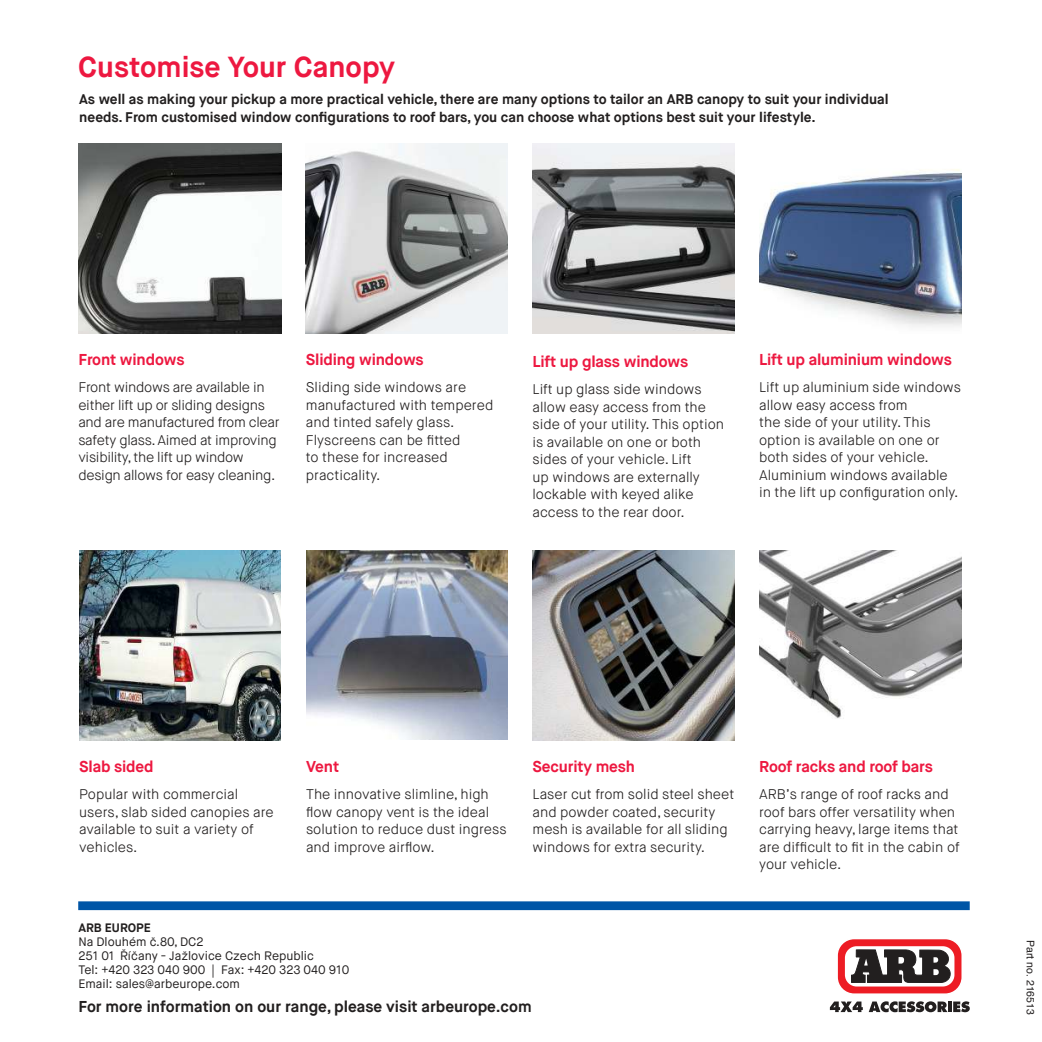
<style>
.page{position:relative;width:1042px;height:1042px;background:#fff}
.page>*{position:absolute;margin:0;border:0;box-sizing:border-box;transform-origin:0 0}
.t1{font:700 29.05px "Maison Neue";color:#ed1840}
.t2{font:700 15.75px "Maison Neue";letter-spacing:-.01em;color:#ed1840}
.t3{font:700 15.75px "Maison Neue";color:#221f1f}
.t4{font:300 14px/17.5px "Maison Neue";color:#221f1f}
.t5{font:700 14px/17.5px "Maison Neue";color:#221f1f}
.t6{font:300 14px/17.5px "Maison Neue";letter-spacing:-.02em;color:#221f1f}
.t7{font:12.25px/14px "Maison Neue";color:#221f1f}
.t8{font:700 12.25px "Maison Neue";color:#221f1f}
.t9{font:10.5px "Helvetica";color:#221f1f}
</style>
<div class="page">
<img style="left:78px;top:144px;width:203px;height:189px">
<img style="left:306px;top:144px;width:202px;height:189px">
<img style="left:759px;top:169px;width:202px;height:158px">
<img style="left:306px;top:551px;width:202px;height:188px">
<img style="left:759px;top:551px;width:202px;height:168px">
<img style="left:79px;top:551px;width:202px;height:189px">
<img style="left:532px;top:551px;width:202px;height:189px">
<img style="left:533px;top:144px;width:201px;height:189px">
<div style="left:837px;top:938px;width:125px;height:56px;background:#ed1c24;border-radius:17px"></div>
<div style="left:836px;top:938px;width:127px;height:57px;border:2px solid #fff;border-radius:17px"></div>
<div style="left:845px;top:946px;width:109px;height:40px;background:#fff;border-radius:12px"></div>
<svg style="left:851px;top:949px;width:100px;height:34px"></svg>
<svg style="left:830px;top:1001px;width:117px;height:11px"></svg>
<hr style="left:948px;top:1001px;width:4px;height:11px;background:#221f1f">
<svg style="left:953px;top:1001px;width:17px;height:11px"></svg>
<div style="left:78px;top:901px;width:891px;height:9px;background:#0055a6"></div>
<h1 class="t1" style="left:78px;top:56px;width:318px">Customise Your Canopy</h1>
<p class="t5" style="left:79px;top:92px;width:811px">As well as making your pickup a more practical vehicle, there are many options to tailor an ARB canopy to suit your individual needs. From customised window configurations to roof bars, you can choose what options best suit your lifestyle.</p>
<p class="t2" style="left:78px;top:353px;width:108px">Front windows</p>
<p class="t6" style="left:78px;top:380px;width:203px">Front windows are available in either lift up or sliding designs and are manufactured from clear safety glass. Aimed at improving visibility, the lift up window design allows for easy cleaning.</p>
<p class="t2" style="left:306px;top:353px;width:119px">Sliding windows</p>
<p class="t4" style="left:306px;top:380px;width:189px">Sliding side windows are manufactured with tempered and tinted safely glass.<br>Flyscreens can be fitted<br>to these for increased practicality.</p>
<p class="t2" style="left:532px;top:355px;width:157px">Lift up glass windows</p>
<p class="t4" style="left:532px;top:382px;width:193px">Lift up glass side windows allow easy access from the side of your utility. This option is available on one or both sides of your vehicle. Lift<br>up windows are externally lockable with keyed alike access to the rear door.</p>
<p class="t2" style="left:759px;top:353px;width:194px">Lift up aluminium windows</p>
<p class="t4" style="left:759px;top:380px;width:203px">Lift up aluminium side windows allow easy access from<br>the side of your utility. This option is available on one or both sides of your vehicle.<br>Aluminium windows available in the lift up configuration only.</p>
<p class="t2" style="left:79px;top:760px;width:76px">Slab sided</p>
<p class="t4" style="left:79px;top:787px;width:196px">Popular with commercial users, slab sided canopies are available to suit a variety of vehicles.</p>
<p class="t2" style="left:306px;top:760px;width:35px">Vent</p>
<p class="t4" style="left:306px;top:787px;width:202px">The innovative slimline, high flow canopy vent is the ideal solution to reduce dust ingress and improve airflow.</p>
<p class="t2" style="left:532px;top:760px;width:104px">Security mesh</p>
<p class="t4" style="left:532px;top:787px;width:203px">Laser cut from solid steel sheet and powder coated, security mesh is available for all sliding windows for extra security.</p>
<p class="t8" style="left:78px;top:923px;width:74px">ARB EuRoPE</p>
<p class="t7" style="left:78px;top:935px;width:273px">Na Dlouhém č.80, DC2<br>251 01 Říčany - Jažlovice Czech Republic<br>Tel: +420 323 040 900 | Fax: +420 323 040 910<br>Email: sales@arbeurope.com</p>
<p class="t3" style="left:78px;top:1000px;width:455px">For more information on our range, please visit arbeurope.com</p>
<p class="t2" style="left:759px;top:760px;width:175px">Roof racks and roof bars</p>
<p class="t4" style="left:759px;top:787px;width:202px">ARB’s range of roof racks and roof bars offer versatility when carrying heavy, large items that are difficult to fit in the cabin of your vehicle.</p>
<p class="t9" style="left:1036px;top:940px;width:76px;rotate:90deg">Part no. 216513</p>
</div>
